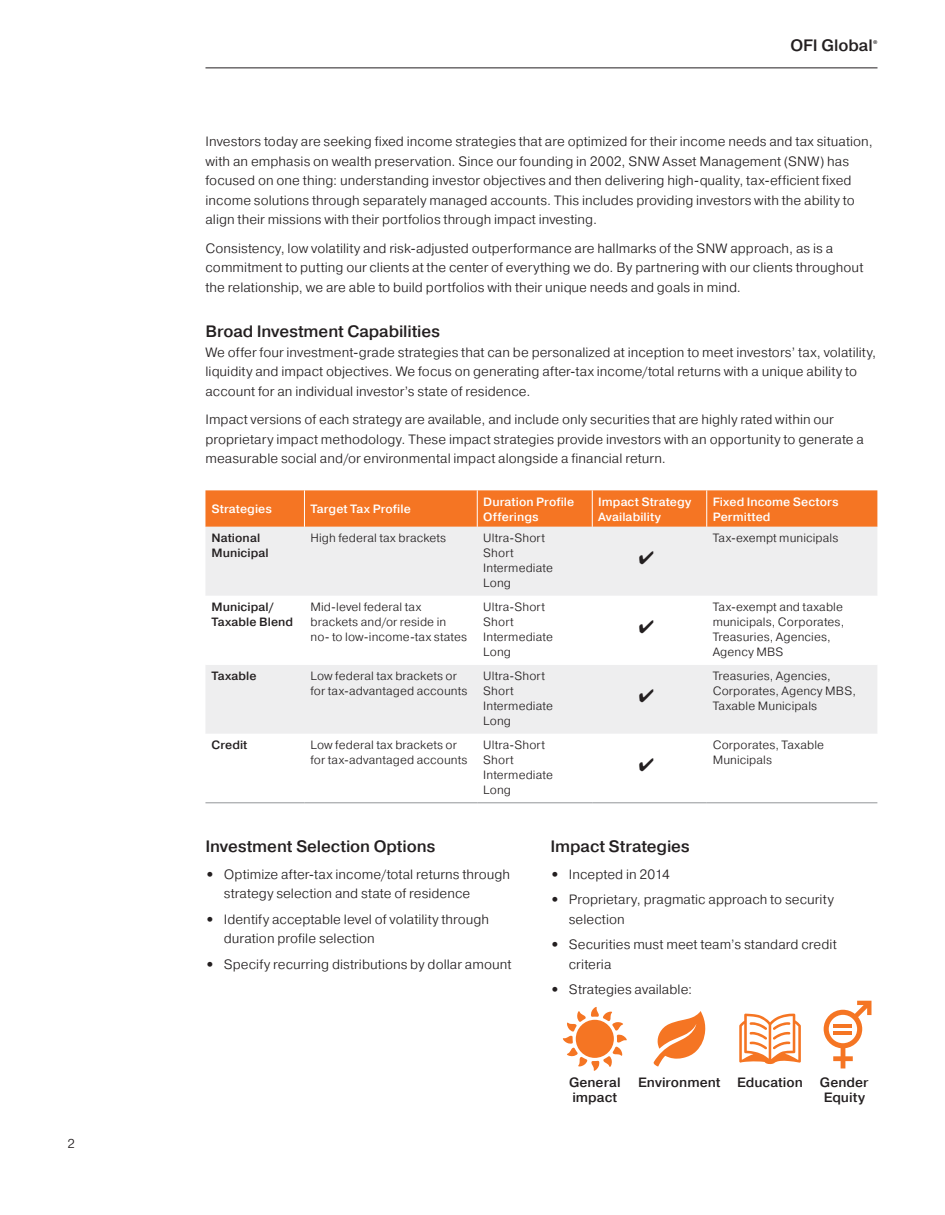
<style>
.page{position:relative;width:945px;height:1215px;background:#fff}
.page>*{position:absolute;margin:0;border:0;box-sizing:border-box;transform-origin:0 0}
.Subhead_11_12_5_0P5{font:500 16.5px "Pragmatica";letter-spacing:-.005em;color:#231f20}
.Subhead_11_12_5_No_S{font:500 16.5px "Pragmatica";letter-spacing:-.005em;color:#231f20}
.Text_9_13_LIGHT{font:300 13.5px/19.5px "Pragmatica";letter-spacing:.005em;color:#231f20}
.Text_9_13_LIGHT-2{font:500 13.5px/15px "Pragmatica";letter-spacing:.005em;color:#231f20}
.t1{font:300 12.75px "Pragmatica";color:#231f20}
.bullet_8_5_12_last{font:300 12px/15px "Pragmatica";letter-spacing:.01em;color:#231f20}
.bullet_8_5_12_last-2{font:500 12px/15px "Pragmatica";letter-spacing:.005em;color:#fff}
.bullet_8_5_12_last-3{font:500 12px/15px "Pragmatica";letter-spacing:.005em;color:#231f20}
.t2{font:500 5.55px "Pragmatica";color:#231f20}
.s1{font-weight:700}
</style>
<div class="page">
<hr style="left:206px;top:68px;width:672px;height:1px;background:#231f20">
<div style="left:205px;top:490px;width:672px;height:37px;background:#f57523"></div>
<div style="left:206px;top:527px;width:671px;height:69px;background:#eeeeef"></div>
<div style="left:206px;top:665px;width:671px;height:69px;background:#eeeeef"></div>
<hr style="left:304px;top:490px;width:1px;height:37px;background:#fff">
<hr style="left:477px;top:490px;width:1px;height:37px;background:#fff">
<hr style="left:592px;top:490px;width:1px;height:37px;background:#fff">
<hr style="left:706px;top:490px;width:1px;height:37px;background:#fff">
<hr style="left:205px;top:802px;width:99px;height:1px;background:#939598">
<hr style="left:304px;top:802px;width:173px;height:1px;background:#939598">
<hr style="left:477px;top:802px;width:115px;height:1px;background:#939598">
<hr style="left:592px;top:802px;width:115px;height:1px;background:#939598">
<hr style="left:707px;top:802px;width:170px;height:1px;background:#939598">
<svg style="left:653px;top:1011px;width:53px;height:56px"></svg>
<svg style="left:739px;top:1014px;width:62px;height:50px"></svg>
<svg style="left:563px;top:1007px;width:64px;height:64px"></svg>
<svg style="left:824px;top:1001px;width:48px;height:67px"></svg>
<svg style="left:640px;top:551px;width:13px;height:13px"></svg>
<svg style="left:640px;top:689px;width:13px;height:13px"></svg>
<p class="t1" style="left:68px;top:1135px;width:9px">2</p>
<p class="Subhead_11_12_5_No_S" style="left:790px;top:35px;width:84px">OFI Global</p>
<p class="t2" style="left:873px;top:38px;width:6px">®</p>
<p class="Text_9_13_LIGHT" style="left:206px;top:131px;width:669px">Investors today are seeking fixed income strategies that are optimized for their income needs and tax situation, with an emphasis on wealth preservation. Since our founding in 2002, SNW Asset Management (SNW) has focused on one thing: understanding investor objectives and then delivering high-quality, tax-efficient fixed income solutions through separately managed accounts. This includes providing investors with the ability to align their missions with their portfolios through impact investing.</p>
<p class="Text_9_13_LIGHT" style="left:206px;top:238px;width:659px">Consistency, low volatility and risk-adjusted outperformance are hallmarks of the SNW approach, as is a commitment to putting our clients at the center of everything we do. By partnering with our clients throughout the relationship, we are able to build portfolios with their unique needs and goals in mind.</p>
<p class="Subhead_11_12_5_No_S" style="left:206px;top:321px;width:236px">Broad Investment Capabilities</p>
<p class="Text_9_13_LIGHT" style="left:206px;top:342px;width:672px">We offer four investment-grade strategies that can be personalized at inception to meet investors’ tax, volatility, liquidity and impact objectives. We focus on generating after-tax income/total returns with a unique ability to account for an individual investor’s state of residence.</p>
<p class="Text_9_13_LIGHT" style="left:206px;top:410px;width:660px">Impact versions of each strategy are available, and include only securities that are highly rated within our proprietary impact methodology. These impact strategies provide investors with an opportunity to generate a measurable social and/or environmental impact alongside a financial return.</p>
<p class="bullet_8_5_12_last-2" style="left:211px;top:502px;width:62px">Strategies</p>
<p class="bullet_8_5_12_last-2" style="left:310px;top:502px;width:102px">Target Tax Profile</p>
<p class="bullet_8_5_12_last-2" style="left:483px;top:494px;width:93px">Duration Profile<br>Offerings</p>
<p class="bullet_8_5_12_last-2" style="left:598px;top:494px;width:95px">Impact Strategy<br>Availability</p>
<p class="bullet_8_5_12_last-2" style="left:713px;top:494px;width:127px">Fixed Income Sectors<br>Permitted</p>
<p class="bullet_8_5_12_last-3" style="left:211px;top:530px;width:59px">National<br>Municipal</p>
<p class="bullet_8_5_12_last" style="left:310px;top:530px;width:137px">High federal tax brackets</p>
<p class="bullet_8_5_12_last" style="left:483px;top:530px;width:63px">Ultra-Short</p>
<p class="bullet_8_5_12_last" style="left:713px;top:530px;width:127px">Tax-exempt municipals</p>
<p class="bullet_8_5_12_last" style="left:483px;top:545px;width:32px">Short</p>
<p class="bullet_8_5_12_last" style="left:483px;top:560px;width:71px">Intermediate</p>
<p class="bullet_8_5_12_last" style="left:483px;top:575px;width:29px">Long</p>
<p class="bullet_8_5_12_last-3" style="left:211px;top:599px;width:83px">Municipal/<br>Taxable Blend</p>
<p class="bullet_8_5_12_last" style="left:310px;top:599px;width:158px">Mid-level federal tax brackets and/or reside in no- to low-income-tax states</p>
<p class="bullet_8_5_12_last" style="left:483px;top:599px;width:63px">Ultra-Short</p>
<p class="bullet_8_5_12_last" style="left:483px;top:614px;width:32px">Short</p>
<p class="bullet_8_5_12_last" style="left:483px;top:629px;width:71px">Intermediate</p>
<p class="bullet_8_5_12_last" style="left:483px;top:644px;width:29px">Long</p>
<p class="bullet_8_5_12_last-3" style="left:211px;top:668px;width:47px">Taxable</p>
<p class="bullet_8_5_12_last" style="left:310px;top:668px;width:159px">Low federal tax brackets or for tax-advantaged accounts</p>
<p class="bullet_8_5_12_last" style="left:483px;top:668px;width:63px">Ultra-Short</p>
<p class="bullet_8_5_12_last" style="left:483px;top:683px;width:32px">Short</p>
<p class="bullet_8_5_12_last" style="left:483px;top:698px;width:71px">Intermediate</p>
<p class="bullet_8_5_12_last" style="left:483px;top:713px;width:29px">Long</p>
<p class="bullet_8_5_12_last-3" style="left:211px;top:737px;width:37px">Credit</p>
<p class="bullet_8_5_12_last" style="left:310px;top:737px;width:159px">Low federal tax brackets or for tax-advantaged accounts</p>
<p class="bullet_8_5_12_last" style="left:483px;top:737px;width:63px">Ultra-Short</p>
<p class="bullet_8_5_12_last" style="left:483px;top:752px;width:32px">Short</p>
<p class="bullet_8_5_12_last" style="left:483px;top:767px;width:71px">Intermediate</p>
<p class="bullet_8_5_12_last" style="left:483px;top:782px;width:29px">Long</p>
<p class="bullet_8_5_12_last" style="left:713px;top:599px;width:133px">Tax-exempt and taxable municipals, Corporates,<br>Treasuries, Agencies,<br>Agency MBS</p>
<p class="bullet_8_5_12_last" style="left:713px;top:668px;width:145px">Treasuries, Agencies,<br>Corporates, Agency MBS,<br>Taxable Municipals</p>
<p class="bullet_8_5_12_last" style="left:713px;top:737px;width:113px">Corporates, Taxable<br>Municipals</p>
<p class="Subhead_11_12_5_0P5" style="left:206px;top:836px;width:231px">Investment Selection Options</p>
<p class="Text_9_13_LIGHT" style="left:224px;top:864px;width:288px;text-indent:-18px"><span class="s1">•</span> Optimize after-tax income/total returns through strategy selection and state of residence</p>
<p class="Text_9_13_LIGHT" style="left:224px;top:909px;width:267px;text-indent:-18px"><span class="s1">•</span> Identify acceptable level of volatility through duration profile selection</p>
<p class="Text_9_13_LIGHT" style="left:206px;top:954px;width:307px"><span class="s1">•</span> Specify recurring distributions by dollar amount</p>
<p class="Subhead_11_12_5_0P5" style="left:550px;top:836px;width:141px">Impact Strategies</p>
<p class="Text_9_13_LIGHT" style="left:550px;top:864px;width:121px"><span class="s1">•</span> Incepted in 2014</p>
<p class="Text_9_13_LIGHT" style="left:569px;top:890px;width:266px;text-indent:-18px"><span class="s1">•</span> Proprietary, pragmatic approach to security selection</p>
<p class="Text_9_13_LIGHT" style="left:569px;top:935px;width:269px;text-indent:-18px"><span class="s1">•</span> Securities must meet team’s standard credit criteria</p>
<p class="Text_9_13_LIGHT" style="left:550px;top:980px;width:143px"><span class="s1">•</span> Strategies available:</p>
<p class="Text_9_13_LIGHT-2" style="left:569px;top:1074px;width:53px">General impact</p>
<p class="Text_9_13_LIGHT-2" style="left:638px;top:1074px;width:84px">Environment</p>
<p class="Text_9_13_LIGHT-2" style="left:737px;top:1074px;width:67px">Education</p>
<p class="Text_9_13_LIGHT-2" style="left:820px;top:1074px;width:50px">Gender<br>Equity</p>
</div>
